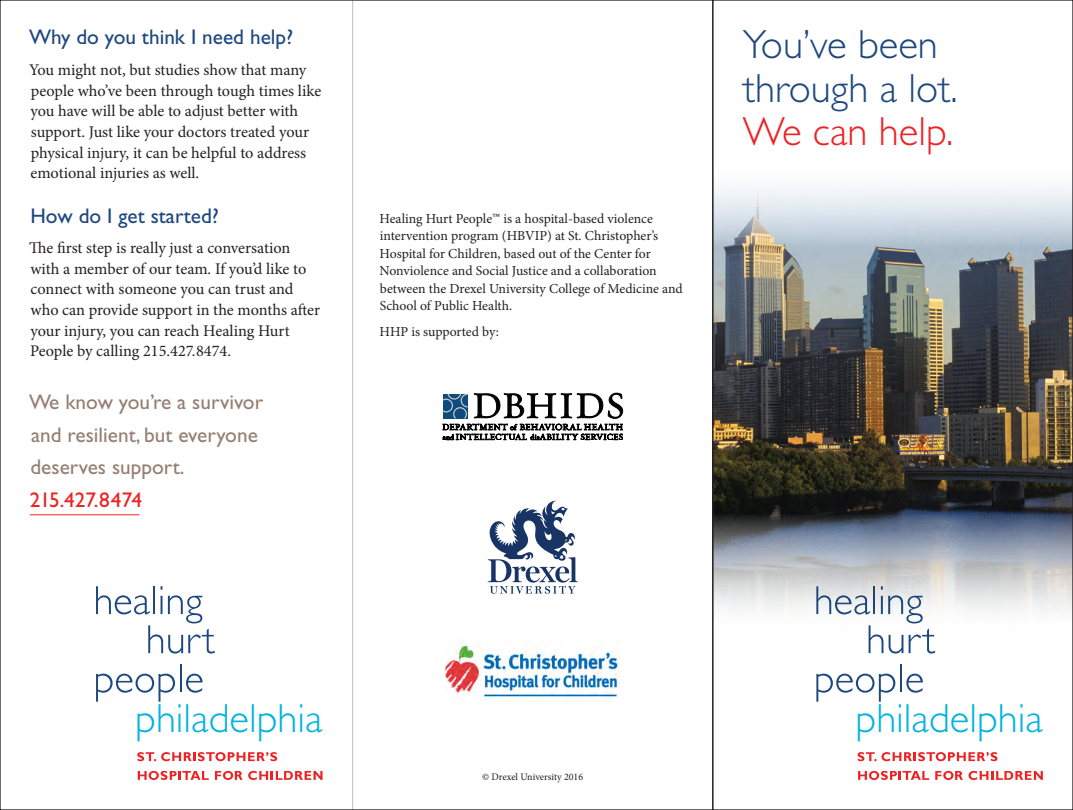
<style>
.page{position:relative;width:1073px;height:810px;background:#fff}
.page>*{position:absolute;margin:0;border:0;box-sizing:border-box;transform-origin:0 0}
.t1{font:300 40.88px/43.8px "Gill Sans Std";color:#1d477f}
.t2{font:300 40.75px "Gill Sans Std";color:#00b2df}
.l-Large_text{font:21.25px/32.5px "Gill Sans Std";color:#957e72}
.s-Subhead{font:21.25px "Gill Sans Std";color:#1d477f}
.l-Large_text-2{font:21.25px "Gill Sans Std";color:#ee2123}
.t-Text{font:16.25px/20.6px "Minion Pro";letter-spacing:-.005em;color:#231f20}
.sm-small_text{font:13.75px/17.5px "Minion Pro";color:#231f20}
.t3{font:10px "Minion Pro";color:#231f20}
.s1{font-size:17.5px}
.s2{color:#ee2123}
</style>
<div class="page">
<hr style="left:30px;top:514px;width:109px;height:1px;background:#ee2123">
<svg style="left:488px;top:501px;width:89px;height:93px"></svg>
<svg style="left:442px;top:393px;width:180px;height:47px"></svg>
<svg style="left:868px;top:638px;width:67px;height:16px"></svg>
<svg style="left:816px;top:665px;width:106px;height:37px"></svg>
<svg style="left:857px;top:752px;width:140px;height:9px"></svg>
<svg style="left:858px;top:771px;width:71px;height:9px"></svg>
<svg style="left:935px;top:771px;width:27px;height:9px"></svg>
<svg style="left:968px;top:771px;width:74px;height:9px"></svg>
<svg style="left:96px;top:586px;width:119px;height:68px"></svg>
<svg style="left:96px;top:665px;width:106px;height:37px"></svg>
<svg style="left:137px;top:752px;width:140px;height:9px"></svg>
<svg style="left:138px;top:771px;width:71px;height:9px"></svg>
<svg style="left:215px;top:771px;width:27px;height:9px"></svg>
<svg style="left:248px;top:771px;width:74px;height:9px"></svg>
<img style="left:714px;top:186px;width:356px;height:452px">
<img style="left:446px;top:645px;width:173px;height:57px">
<hr style="left:352px;top:0;width:1px;height:810px;background:#bcbdc0">
<p class="s-Subhead" style="left:29px;top:25px;width:266px">Why do you think I need help?</p>
<p class="t-Text" style="left:29px;top:60px;width:294px">You might not, but studies show that many people who’ve been through tough times like you have will be able to adjust better with support. Just like your doctors treated your physical injury, it can be helpful to address emotional injuries as well.</p>
<p class="s-Subhead" style="left:30px;top:203px;width:190px">How do I get started?</p>
<p class="t-Text" style="left:29px;top:238px;width:292px">The first step is really just a conversation with a member of our team. If you’d like to connect with someone you can trust and who can provide support in the months after your injury, you can reach Healing Hurt People by calling 215.427.8474.</p>
<p class="l-Large_text" style="left:29px;top:386px;width:235px">We know you’re a survivor and resilient, but everyone deserves support.</p>
<p class="l-Large_text-2" style="left:30px;top:488px;width:114px">215.427.8474</p>
<p class="sm-small_text" style="left:379px;top:210px;width:305px">Healing Hurt People<span class="s1">™</span> is a hospital-based violence intervention program (HBVIP) at St. Christopher’s Hospital for Children, based out of the Center for Nonviolence and Social Justice and a collaboration between the Drexel University College of Medicine and School of Public Health.</p>
<p class="sm-small_text" style="left:379px;top:323px;width:121px">HHP is supported by:</p>
<p class="t1" style="left:742px;top:23px;width:216px">You’ve been through a lot.<br><span class="s2">We can help.</span></p>
<p class="t2" style="left:135px;top:695px;width:189px">philadelphia</p>
<p class="t2" style="left:855px;top:695px;width:189px">philadelphia</p>
<p class="t3" style="left:482px;top:770px;width:102px">© Drexel University 2016</p>
</div>
